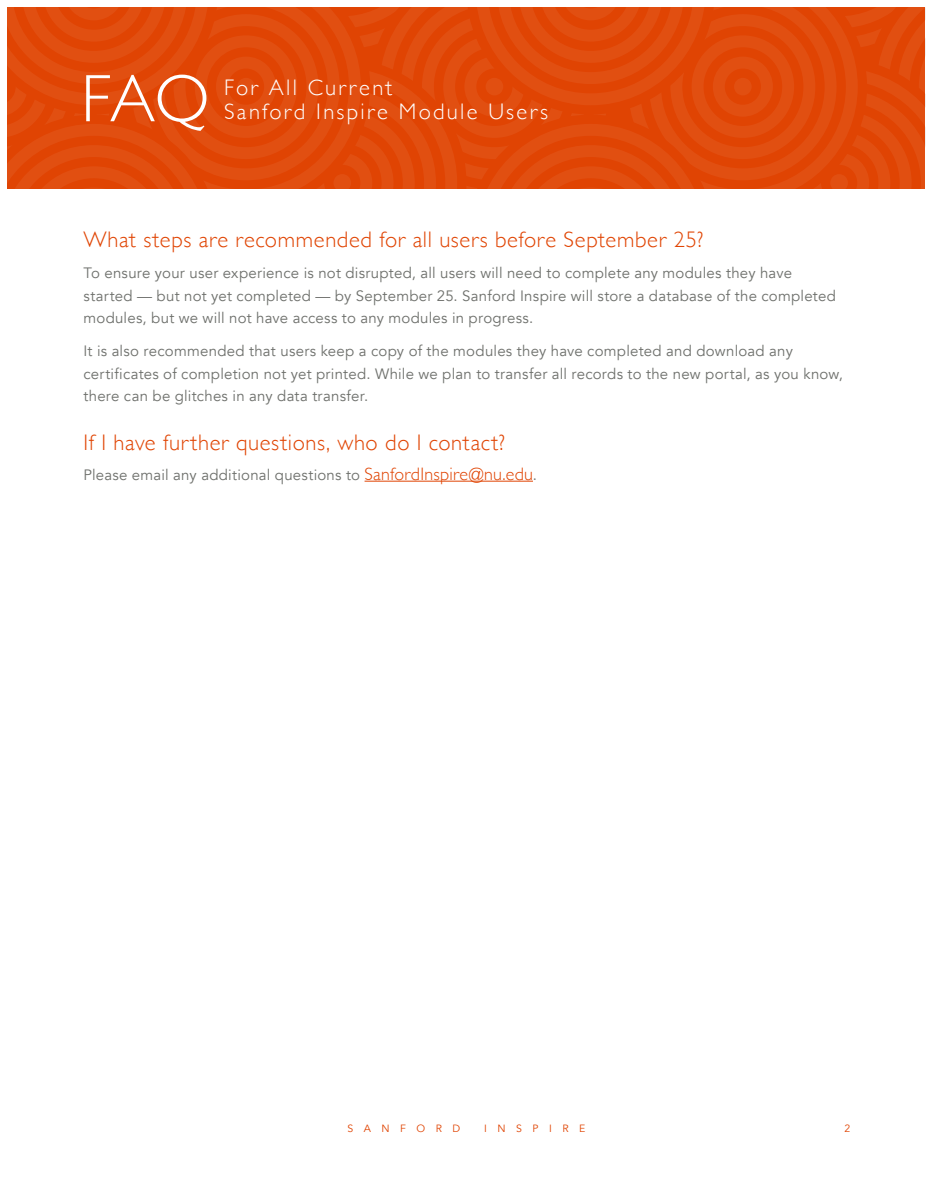
<style>
.page{position:relative;width:933px;height:1203px;background:#fff}
.page>*{position:absolute;margin:0;border:0;box-sizing:border-box;transform-origin:0 0}
.t1{font:300 67.5px "Gill Sans";color:#fff}
.t2{font:300 22.5px "Gill Sans";letter-spacing:.03em;color:#e04403}
.t3{font:300 22.5px/24.2px "Gill Sans";letter-spacing:.1em;color:#fff}
.t4{font:15px/22.5px "Avenir";letter-spacing:.015em;color:#6e706c}
.t5{font:10.5px "Avenir";letter-spacing:1em;color:#e04403}
.s1{font-family:"Gill Sans";font-weight:300;font-size:18px;color:#e04403}
</style>
<div class="page">
<svg style="left:7px;top:7px;width:919px;height:182px;background:#e0490a"></svg>
<hr style="left:365px;top:481px;width:168px;height:1px;background:#e04403">
<h1 class="t1" style="left:81px;top:46px;width:130px">FAQ</h1>
<h2 class="t3" style="left:224px;top:75px;width:326px">For All Current<br>Sanford Inspire Module Users</h2>
<h2 class="t2" style="left:83px;top:221px;width:622px">What steps are recommended for all users before September 25?</h2>
<p class="t4" style="left:83px;top:262px;width:754px">To ensure your user experience is not disrupted, all users will need to complete any modules they have started — but not yet completed — by September 25. Sanford Inspire will store a database of the completed modules, but we will not have access to any modules in progress.</p>
<p class="t4" style="left:83px;top:340px;width:761px">It is also recommended that users keep a copy of the modules they have completed and download any certificates of completion not yet printed. While we plan to transfer all records to the new portal, as you know, there can be glitches in any data transfer.</p>
<h2 class="t2" style="left:83px;top:425px;width:423px">If I have further questions, who do I contact?</h2>
<p class="t4" style="left:83px;top:464px;width:455px">Please email any additional questions to <span class="s1">SanfordInspire@nu.edu</span>.</p>
<p class="t5" style="left:348px;top:1123px;width:114px">SANFORD</p>
<p class="t5" style="left:484px;top:1123px;width:103px">INSPIRE</p>
<p class="t5" style="left:844px;top:1123px;width:7px">2</p>
</div>
